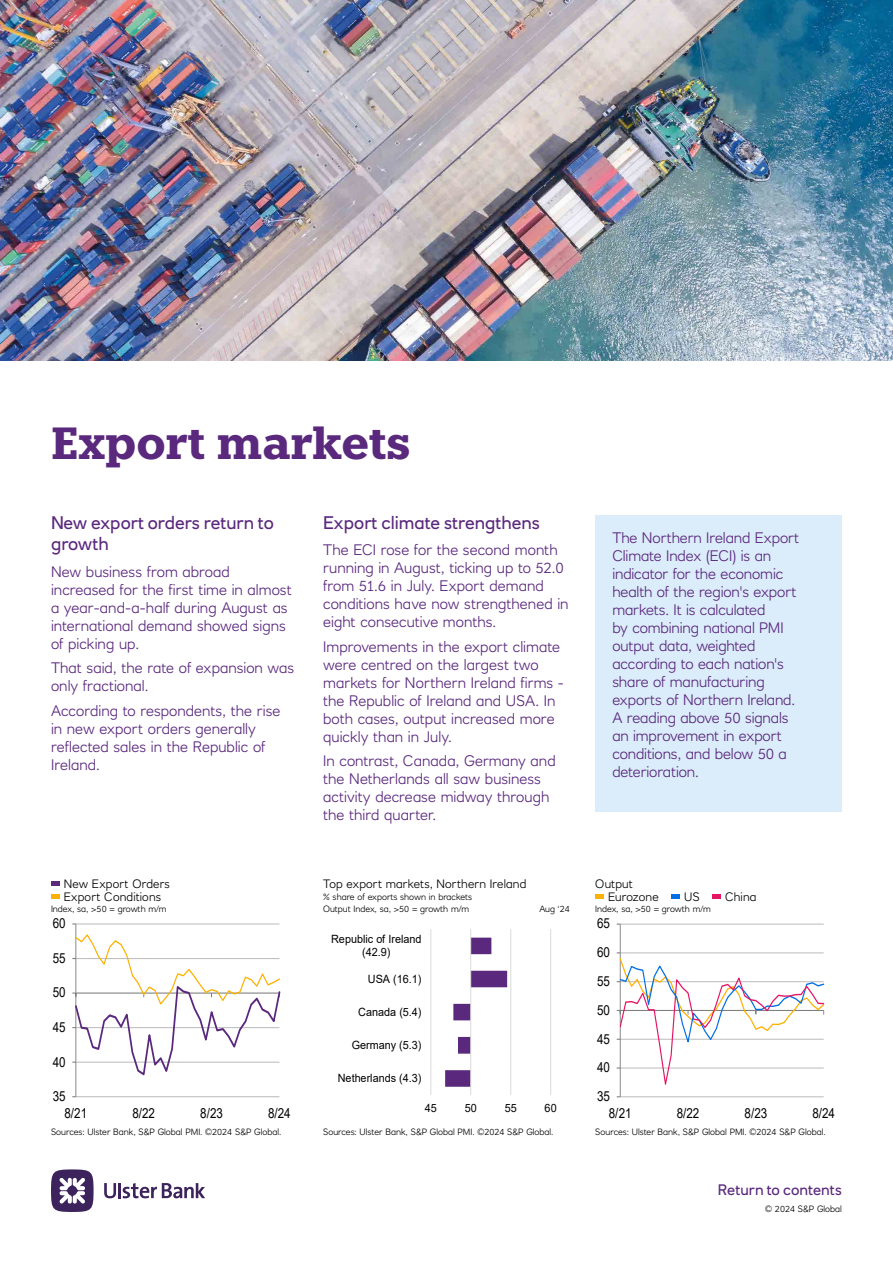
<style>
.page{position:relative;width:893px;height:1263px;background:#fff}
.page>*{position:absolute;margin:0;border:0;box-sizing:border-box;transform-origin:0 0}
.t1{font:700 45px "Knile";letter-spacing:-.01em;color:#5a287d}
.t2{font:18px/21.6px "RN House Sans";color:#5a287d}
.t3{font:300 15px/18px "RN House Sans";color:#5a287d}
.t4{font:15px "RN House Sans";letter-spacing:.005em;color:#5a287d}
.t5{font:13.8px "Arial";color:#000;scale:.84 1}
.t6{font:300 12px/12.8px "RN House Sans";letter-spacing:.015em;color:#000}
.t7{font:11.4px/13px "Arial";letter-spacing:.005em;color:#000;text-align:center;scale:.95 1}
.t8{font:300 9px "RN House Sans";color:#000}
</style>
<div class="page">
<hr style="left:118px;top:1183px;width:3px;height:15px;background:#3c235b">
<svg style="left:104px;top:1183px;width:12px;height:15px"></svg>
<svg style="left:123px;top:1183px;width:82px;height:15px"></svg>
<div style="left:51px;top:1169px;width:43px;height:43px;background:#3c235b;border-radius:50%"></div>
<svg style="left:59px;top:1177px;width:26px;height:27px"></svg>
<div style="left:595px;top:515px;width:247px;height:296px;background:#dbedfa"></div>
<hr style="left:76px;top:1096px;width:203px;height:1px;background:#bfbfbf">
<hr style="left:76px;top:924px;width:203px;height:1px;background:#bfbfbf">
<hr style="left:75px;top:924px;width:1px;height:173px;background:#7f7f7f">
<svg style="left:72px;top:933px;width:208px;height:144px"></svg>
<svg style="left:595px;top:894px;width:9px;height:4px"></svg>
<svg style="left:671px;top:894px;width:9px;height:4px"></svg>
<svg style="left:712px;top:894px;width:9px;height:4px"></svg>
<hr style="left:620px;top:924px;width:204px;height:1px;background:#bfbfbf">
<hr style="left:620px;top:924px;width:1px;height:173px;background:#7f7f7f">
<svg style="left:617px;top:952px;width:207px;height:145px"></svg>
<img style="left:0;top:0;width:893px;height:360px">
<hr style="left:430px;top:929px;width:1px;height:166px;background:#d9d9d9">
<hr style="left:510px;top:929px;width:1px;height:166px;background:#d9d9d9">
<hr style="left:550px;top:929px;width:1px;height:166px;background:#d9d9d9">
<svg style="left:445px;top:938px;width:62px;height:149px"></svg>
<hr style="left:470px;top:929px;width:1px;height:166px;background:#d9d9d9">
<svg style="left:51px;top:881px;width:9px;height:4px"></svg>
<svg style="left:51px;top:894px;width:9px;height:4px"></svg>
<h1 class="t1" style="left:51px;top:414px;width:361px">Export markets</h1>
<p class="t2" style="left:51px;top:512px;width:224px">New export orders return to growth</p>
<p class="t3" style="left:51px;top:563px;width:242px">New business from abroad increased for the first time in almost a year-and-a-half during August as international demand showed signs of picking up.</p>
<p class="t3" style="left:51px;top:659px;width:245px">That said, the rate of expansion was only fractional.</p>
<p class="t3" style="left:51px;top:701px;width:231px">According to respondents, the rise in new export orders generally reflected sales in the Republic of<br>Ireland.</p>
<p class="t6" style="left:64px;top:877px;width:108px">New Export Orders<br>Export Conditions</p>
<p class="t8" style="left:51px;top:904px;width:117px">Index, sa, &gt;50 = growth m/m</p>
<p class="t5" style="left:53px;top:914px;width:17px">60</p>
<p class="t5" style="left:53px;top:948px;width:17px">55</p>
<p class="t5" style="left:53px;top:983px;width:17px">50</p>
<p class="t5" style="left:53px;top:1018px;width:17px">45</p>
<p class="t5" style="left:53px;top:1052px;width:17px">40</p>
<p class="t5" style="left:53px;top:1087px;width:17px">35</p>
<p class="t5" style="left:65px;top:1103px;width:28px">8/21</p>
<p class="t5" style="left:132px;top:1103px;width:28px">8/22</p>
<p class="t5" style="left:200px;top:1103px;width:28px">8/23</p>
<p class="t5" style="left:268px;top:1103px;width:28px">8/24</p>
<p class="t8" style="left:51px;top:1127px;width:232px">Sources: Ulster Bank, S&amp;P Global PMI. ©2024 S&amp;P Global.</p>
<p class="t2" style="left:323px;top:512px;width:218px">Export climate strengthens</p>
<p class="t3" style="left:323px;top:541px;width:247px">The ECI rose for the second month running in August, ticking up to 52.0 from 51.6 in July. Export demand conditions have now strengthened in eight consecutive months.</p>
<p class="t3" style="left:323px;top:637px;width:242px">Improvements in the export climate were centred on the largest two markets for Northern Ireland firms - the Republic of Ireland and USA. In both cases, output increased more quickly than in July.</p>
<p class="t3" style="left:323px;top:752px;width:234px">In contrast, Canada, Germany and the Netherlands all saw business activity decrease midway through the third quarter.</p>
<p class="t6" style="left:323px;top:877px;width:205px">Top export markets, Northern Ireland</p>
<p class="t8" style="left:323px;top:891px;width:150px">% share of exports shown in brackets</p>
<p class="t8" style="left:323px;top:904px;width:147px">Output Index, sa, &gt;50 = growth m/m</p>
<p class="t7" style="left:331px;top:932px;width:97px">Republic of Ireland (42.9)</p>
<p class="t7" style="left:368px;top:972px;width:58px">USA (16.1)</p>
<p class="t7" style="left:358px;top:1005px;width:68px">Canada (5.4)</p>
<p class="t7" style="left:352px;top:1038px;width:75px">Germany (5.3)</p>
<p class="t7" style="left:338px;top:1071px;width:90px">Netherlands (4.3)</p>
<p class="t8" style="left:539px;top:904px;width:32px">Aug ‘24</p>
<p class="t7" style="left:425px;top:1101px;width:14px">45</p>
<p class="t7" style="left:465px;top:1101px;width:14px">50</p>
<p class="t7" style="left:505px;top:1101px;width:14px">55</p>
<p class="t7" style="left:545px;top:1101px;width:14px">60</p>
<p class="t8" style="left:323px;top:1127px;width:232px">Sources: Ulster Bank, S&amp;P Global PMI. ©2024 S&amp;P Global.</p>
<p class="t3" style="left:612px;top:529px;width:188px">The Northern Ireland Export<br>Climate Index (ECI) is an indicator for the economic health of the region's export markets. It is calculated<br>by combining national PMI output data, weighted according to each nation's share of manufacturing exports of Northern Ireland.<br>A reading above 50 signals an improvement in export conditions, and below 50 a deterioration.</p>
<p class="t6" style="left:595px;top:877px;width:39px">Output</p>
<p class="t6" style="left:608px;top:890px;width:52px">Eurozone</p>
<p class="t6" style="left:684px;top:890px;width:17px">US</p>
<p class="t6" style="left:725px;top:890px;width:33px">China</p>
<p class="t8" style="left:595px;top:904px;width:117px">Index, sa, &gt;50 = growth m/m</p>
<p class="t5" style="left:597px;top:914px;width:17px">65</p>
<p class="t5" style="left:597px;top:943px;width:17px">60</p>
<p class="t5" style="left:597px;top:971px;width:17px">55</p>
<p class="t5" style="left:597px;top:1000px;width:17px">50</p>
<p class="t5" style="left:597px;top:1029px;width:17px">45</p>
<p class="t5" style="left:597px;top:1058px;width:17px">40</p>
<p class="t5" style="left:597px;top:1087px;width:17px">35</p>
<p class="t5" style="left:609px;top:1103px;width:29px">8/21</p>
<p class="t5" style="left:677px;top:1103px;width:29px">8/22</p>
<p class="t5" style="left:744px;top:1103px;width:29px">8/23</p>
<p class="t5" style="left:812px;top:1103px;width:29px">8/24</p>
<p class="t8" style="left:595px;top:1127px;width:232px">Sources: Ulster Bank, S&amp;P Global PMI. ©2024 S&amp;P Global.</p>
<p class="t4" style="left:718px;top:1180px;width:126px">Return to contents</p>
<p class="t8" style="left:765px;top:1203px;width:78px">© 2024 S&amp;P Global</p>
</div>
